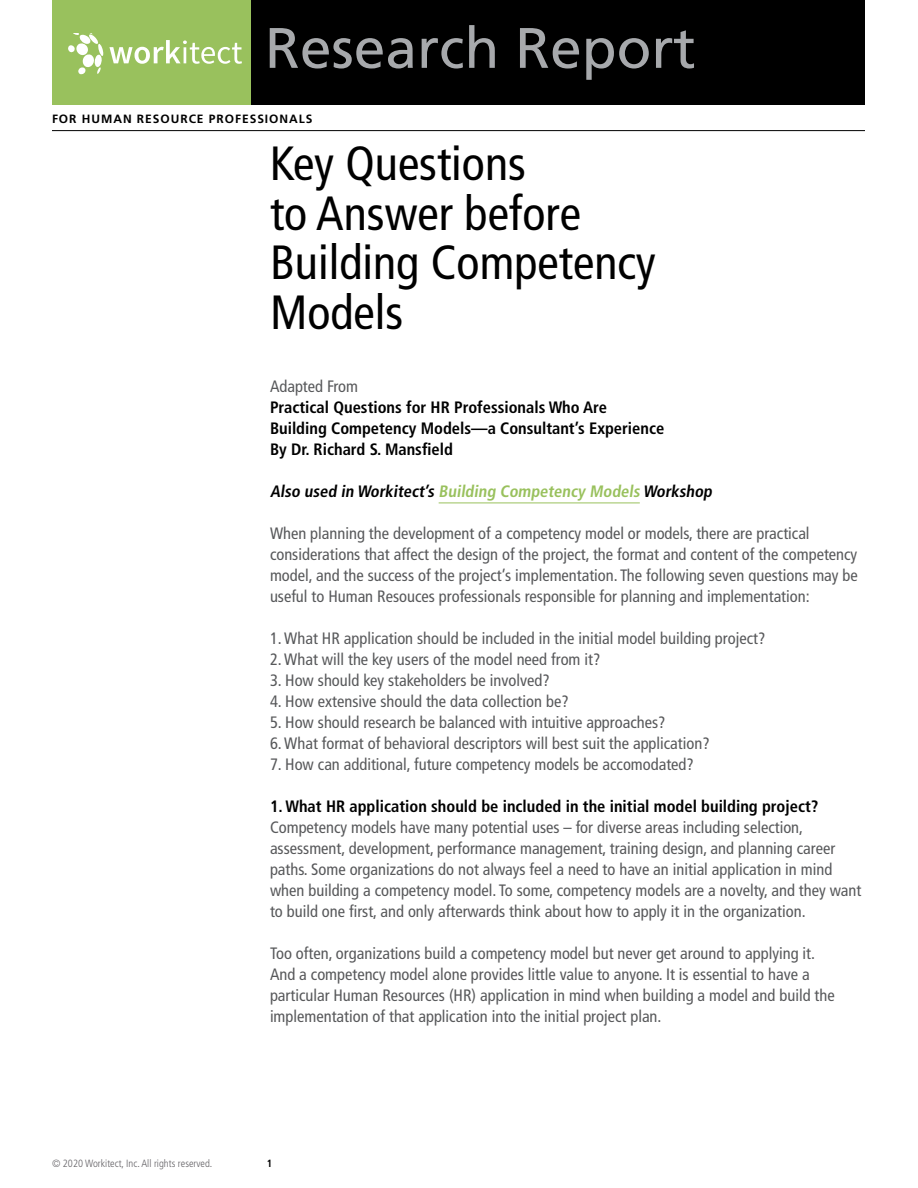
<style>
.page{position:relative;width:918px;height:1188px;background:#fff}
.page>*{position:absolute;margin:0;border:0;box-sizing:border-box;transform-origin:0 0}
.t1{font:57px "Frutiger";color:#a7a9ac}
.t2{font:condensed 48px/49.5px "Frutiger";color:#000}
.t3{font:condensed 16.5px/21px "Frutiger";color:#58595b}
.t4{font:700 condensed 16.5px/21px "Frutiger";color:#000}
.t5{font:700 12px "Frutiger";letter-spacing:.08em;color:#000}
.t6{font:300 condensed 10.5px "Frutiger";color:#636165}
.t7{font:700 condensed 10.5px "Frutiger";color:#000}
.s1{color:#99c15d}
</style>
<div class="page">
<hr style="left:439px;top:503px;width:201px;height:1px;background:#99c15d">
<div style="left:52px;top:0;width:213px;height:104px;background:#99c15d"></div>
<div style="left:251px;top:0;width:614px;height:104px;background:#000"></div>
<svg style="left:68px;top:33px;width:174px;height:42px"></svg>
<hr style="left:52px;top:130px;width:813px;height:1px;background:#000">
<h1 class="t1" style="left:265px;top:15px;width:432px">Research Report</h1>
<p class="t5" style="left:52px;top:112px;width:262px">FOR HUMAN RESOURCE PROFESSIONALS</p>
<h2 class="t2" style="left:270px;top:139px;width:387px">Key Questions<br>to Answer before<br>Building Competency<br>Models</h2>
<p class="t3" style="left:270px;top:376px;width:90px">Adapted From</p>
<p class="t4" style="left:270px;top:397px;width:396px">Practical Questions for HR Professionals Who Are<br>Building Competency Models—a Consultant’s Experience<br>By Dr. Richard S. Mansfield</p>
<p class="t4" style="left:270px;top:481px;width:446px">Also used in Workitect’s <span class="s1">Building Competency Models</span> Workshop</p>
<p class="t3" style="left:270px;top:523px;width:589px">When planning the development of a competency model or models, there are practical considerations that affect the design of the project, the format and content of the competency model, and the success of the project’s implementation. The following seven questions may be useful to Human Resouces professionals responsible for planning and implementation:</p>
<p class="t3" style="left:270px;top:628px;width:497px">1. What HR application should be included in the initial model building project?</p>
<p class="t3" style="left:270px;top:649px;width:332px">2. What will the key users of the model need from it?</p>
<p class="t3" style="left:270px;top:670px;width:281px">3. How should key stakeholders be involved?</p>
<p class="t3" style="left:270px;top:691px;width:300px">4. How extensive should the data collection be?</p>
<p class="t3" style="left:270px;top:712px;width:397px">5. How should research be balanced with intuitive approaches?</p>
<p class="t3" style="left:270px;top:733px;width:441px">6. What format of behavioral descriptors will best suit the application?</p>
<p class="t3" style="left:270px;top:754px;width:425px">7. How can additional, future competency models be accomodated?</p>
<p class="t4" style="left:270px;top:796px;width:550px">1. What HR application should be included in the initial model building project?</p>
<p class="t3" style="left:270px;top:817px;width:593px">Competency models have many potential uses – for diverse areas including selection, assessment, development, performance management, training design, and planning career paths. Some organizations do not always feel a need to have an initial application in mind when building a competency model. To some, competency models are a novelty, and they want to build one first, and only afterwards think about how to apply it in the organization.</p>
<p class="t3" style="left:270px;top:943px;width:566px">Too often, organizations build a competency model but never get around to applying it.<br>And a competency model alone provides little value to anyone. It is essential to have a particular Human Resources (HR) application in mind when building a model and build the implementation of that application into the initial project plan.</p>
<p class="t6" style="left:52px;top:1157px;width:162px">© 2020 Workitect, Inc. All rights reserved.</p>
<p class="t7" style="left:267px;top:1157px;width:7px">1</p>
</div>
